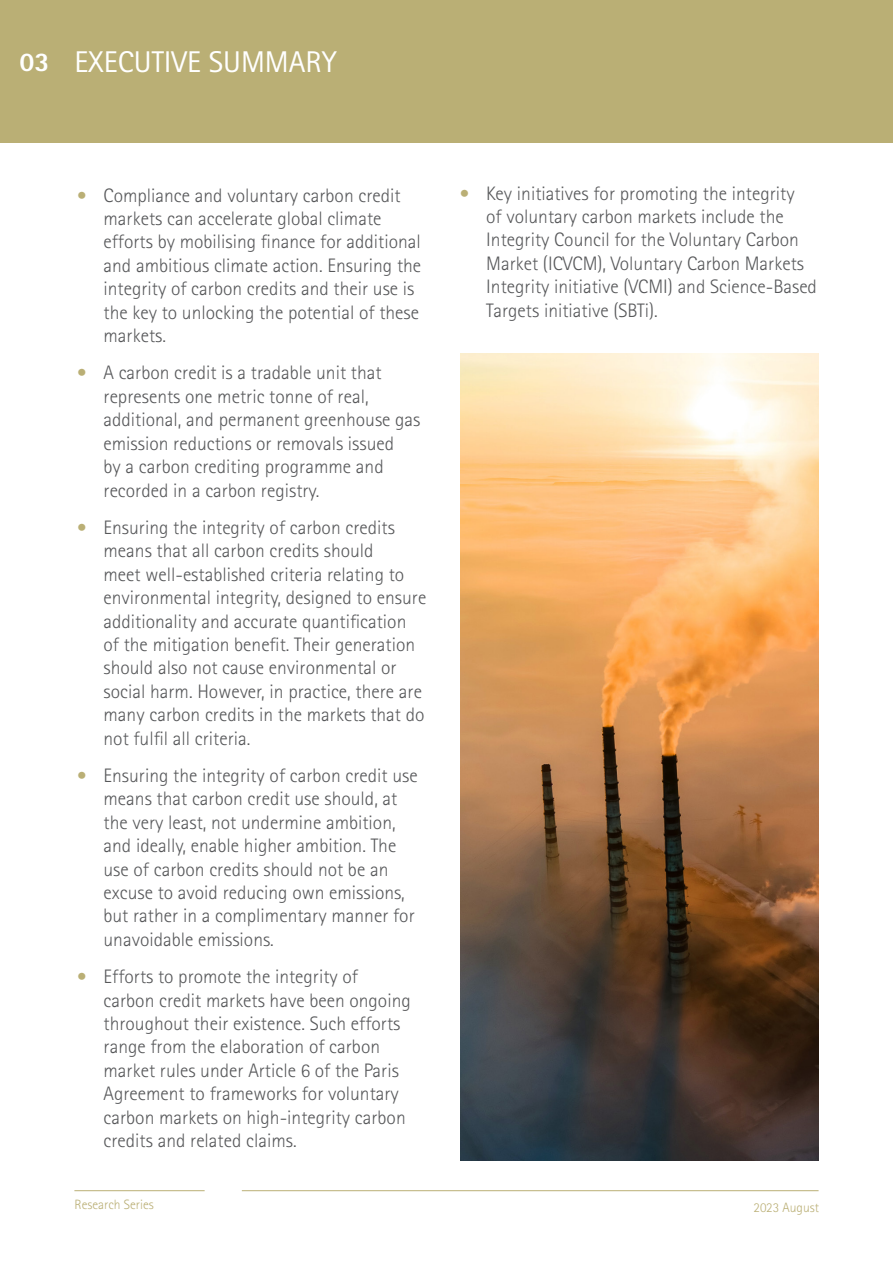
<style>
.page{position:relative;width:893px;height:1263px;background:#fff}
.page>*{position:absolute;margin:0;border:0;box-sizing:border-box;transform-origin:0 0}
.t1{font:30px "Rotis Sans Serif Std";color:#fff}
.t2{font:800 27px "Rotis Sans Serif Std";color:#fff}
.t3{font:300 19.5px/23.4px "Rotis Sans Serif Std";color:#57585a}
.t4{font:300 13.5px "Rotis Sans Serif Std";color:#baaf75}
.s1{font-weight:800;color:#baaf75}
</style>
<div class="page">
<div style="left:0;top:0;width:893px;height:143px;background:#baaf75"></div>
<img style="left:460px;top:353px;width:359px;height:808px">
<hr style="left:74px;top:1190px;width:131px;height:1px;background:#baaf75">
<hr style="left:242px;top:1190px;width:577px;height:1px;background:#baaf75">
<p class="t2" style="left:20px;top:44px;width:32px">03</p>
<p class="t1" style="left:74px;top:44px;width:264px">EXECUTIVE SUMMARY</p>
<p class="t3" style="left:104px;top:183px;width:319px;text-indent:-27px"><span class="s1">•</span> Compliance and voluntary carbon credit markets can accelerate global climate efforts by mobilising finance for additional and ambitious climate action. Ensuring the integrity of carbon credits and their use is the key to unlocking the potential of these markets.</p>
<p class="t3" style="left:104px;top:361px;width:318px;text-indent:-27px"><span class="s1">•</span> A carbon credit is a tradable unit that represents one metric tonne of real, additional, and permanent greenhouse gas emission reductions or removals issued<br>by a carbon crediting programme and recorded in a carbon registry.</p>
<p class="t3" style="left:104px;top:516px;width:324px;text-indent:-27px"><span class="s1">•</span> Ensuring the integrity of carbon credits means that all carbon credits should<br>meet well-established criteria relating to environmental integrity, designed to ensure additionality and accurate quantification of the mitigation benefit. Their generation should also not cause environmental or social harm. However, in practice, there are many carbon credits in the markets that do not fulfil all criteria.</p>
<p class="t3" style="left:104px;top:764px;width:316px;text-indent:-27px"><span class="s1">•</span> Ensuring the integrity of carbon credit use means that carbon credit use should, at the very least, not undermine ambition, and ideally, enable higher ambition. The use of carbon credits should not be an excuse to avoid reducing own emissions, but rather in a complimentary manner for unavoidable emissions.</p>
<p class="t3" style="left:104px;top:965px;width:309px;text-indent:-27px"><span class="s1">•</span> Efforts to promote the integrity of carbon credit markets have been ongoing throughout their existence. Such efforts range from the elaboration of carbon market rules under Article 6 of the Paris Agreement to frameworks for voluntary carbon markets on high-integrity carbon credits and related claims.</p>
<p class="t4" style="left:74px;top:1197px;width:81px">Research Series</p>
<p class="t3" style="left:486px;top:181px;width:332px;text-indent:-27px"><span class="s1">•</span> Key initiatives for promoting the integrity<br>of voluntary carbon markets include the Integrity Council for the Voluntary Carbon Market (ICVCM), Voluntary Carbon Markets Integrity initiative (VCMI) and Science-Based Targets initiative (SBTi).</p>
<p class="t4" style="left:753px;top:1199px;width:67px">2023 August</p>
</div>
